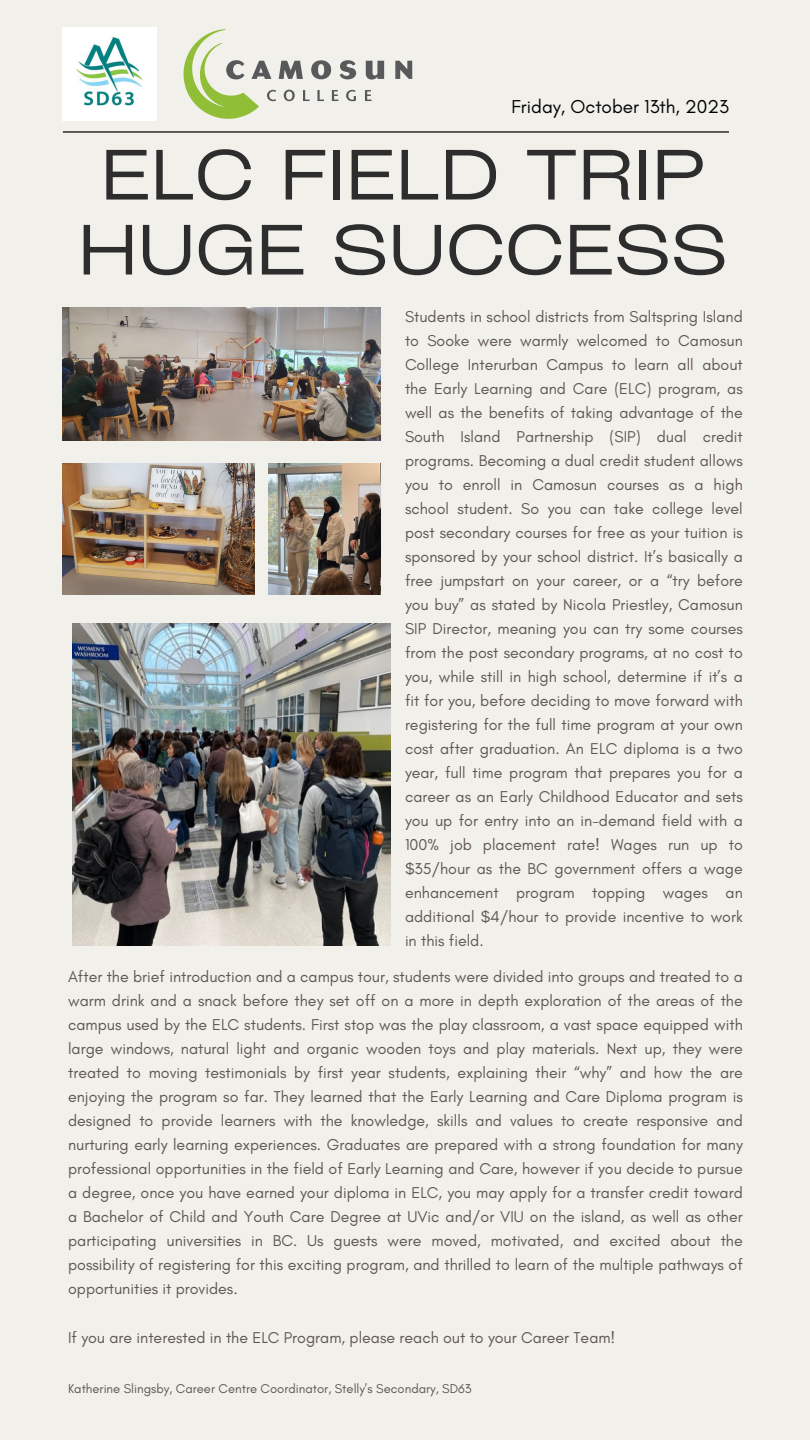
<style>
.page{position:relative;width:810px;height:1440px;background:#f1f0ea}
.page>*{position:absolute;margin:0;border:0;box-sizing:border-box;transform-origin:0 0}
.t1{font:expanded 68px "Cy Grotesk";color:#2e2d2d}
.t2{font:19px "Glacial Indifference";color:#000}
.t3{font:16px/24px "Glacial Indifference";color:#605654;text-align:justify}
.t4{font:13px "Glacial Indifference";color:#605654}
</style>
<div class="page">
<img style="left:268px;top:464px;width:112px;height:130px">
<img style="left:73px;top:624px;width:317px;height:322px">
<hr style="left:63px;top:131px;width:666px;height:2px;background:#2e2d2d">
<svg style="left:184px;top:29px;width:228px;height:90px"></svg>
<img style="left:63px;top:27px;width:94px;height:94px">
<img style="left:63px;top:308px;width:317px;height:132px">
<img style="left:63px;top:464px;width:191px;height:130px">
<p class="t2" style="left:512px;top:95px;width:219px">Friday, October 13th, 2023</p>
<p class="t1" style="left:101px;top:132px;width:606px">ELC FIELD TRIP</p>
<p class="t1" style="left:78px;top:207px;width:651px">HUGE SUCCESS</p>
<p class="t3" style="left:405px;top:304px;width:339px">Students in school districts from Saltspring Island to Sooke were warmly welcomed to Camosun College Interurban Campus to learn all about the Early Learning and Care (ELC) program, as well as the benefits of taking advantage of the South Island Partnership (SIP) dual credit programs. Becoming a dual credit student allows you to enroll in Camosun courses as a high school student. So you can take college level post secondary courses for free as your tuition is sponsored by your school district. It’s basically a free jumpstart on your career, or a “try before you buy” as stated by Nicola Priestley, Camosun SIP Director, meaning you can try some courses from the post secondary programs, at no cost to you, while still in high school, determine if it’s a fit for you, before deciding to move forward with registering for the full time program at your own cost after graduation. An ELC diploma is a two year, full time program that prepares you for a career as an Early Childhood Educator and sets you up for entry into an in-demand field with a 100% job placement rate! Wages run up to $35/hour as the BC government offers a wage enhancement program topping wages an additional $4/hour to provide incentive to work in this field.</p>
<p class="t3" style="left:68px;top:965px;width:676px">After the brief introduction and a campus tour, students were divided into groups and treated to a warm drink and a snack before they set off on a more in depth exploration of the areas of the campus used by the ELC students. First stop was the play classroom, a vast space equipped with large windows, natural light and organic wooden toys and play materials. Next up, they were treated to moving testimonials by first year students, explaining their “why” and how the are enjoying the program so far. They learned that the Early Learning and Care Diploma program is designed to provide learners with the knowledge, skills and values to create responsive and nurturing early learning experiences. Graduates are prepared with a strong foundation for many professional opportunities in the field of Early Learning and Care, however if you decide to pursue a degree, once you have earned your diploma in ELC, you may apply for a transfer credit toward a Bachelor of Child and Youth Care Degree at UVic and/or VIU on the island, as well as other participating universities in BC. Us guests were moved, motivated, and excited about the possibility of registering for this exciting program, and thrilled to learn of the multiple pathways of opportunities it provides.</p>
<p class="t3" style="left:68px;top:1325px;width:549px">If you are interested in the ELC Program, please reach out to your Career Team!</p>
<p class="t4" style="left:68px;top:1381px;width:405px">Katherine Slingsby, Career Centre Coordinator, Stelly’s Secondary, SD63</p>
</div>
